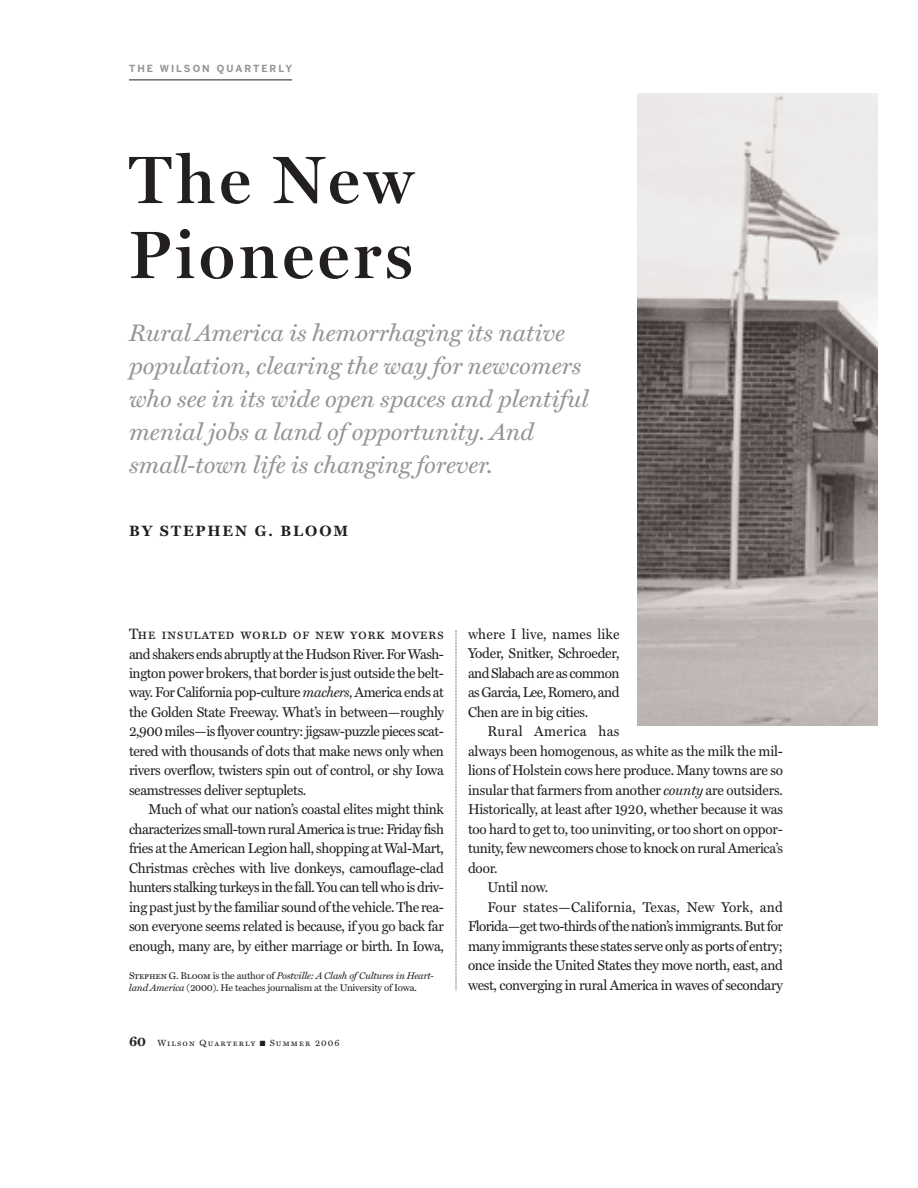
<style>
.page{position:relative;width:918px;height:1188px;background:#fff}
.page>*{position:absolute;margin:0;border:0;box-sizing:border-box;transform-origin:0 0}
.t1{font:600 67.5px/75px "Miller Display";letter-spacing:.06em;color:#231f20}
.t2{font:italic 24px/33px "Miller Text";color:#939598}
.t3{font:15px "Miller Text Roman SC";letter-spacing:.03em;color:#231f20;scale:.96 1}
.t4{font:700 15px "Miller Text";letter-spacing:.13em;color:#231f20}
.t5{font:14.25px/19.5px "Miller Text";letter-spacing:-.025em;color:#231f20;text-align:justify;scale:.96 1}
.t6{font:14.25px "Miller Text";letter-spacing:.01em;color:#231f20;scale:.96 1}
.t7{font:14.25px "Miller Text";letter-spacing:.025em;color:#231f20;scale:.96 1}
.t8{font:9.75px/12px "Miller Text";letter-spacing:-.02em;color:#231f20}
.t9{font:700 9.75px "Benton Sans";letter-spacing:.21em;color:#939598}
.t10{font:9px "Miller Text Roman SC";letter-spacing:.125em;color:#231f20}
.s1{font-style:italic}
.s2{font-family:"Miller Text Roman SC"}
.s3{font-family:"Miller Text";font-weight:700;font-size:13.5px}
</style>
<div class="page">
<hr style="left:129px;top:80px;width:163px;height:1px;background:#231f20">
<svg style="left:456px;top:630px;width:1px;height:361px"></svg>
<img style="left:638px;top:93px;width:240px;height:632px">
<p class="t9" style="left:129px;top:65px;width:165px">THE WILSON QUARTERLY</p>
<h1 class="t1" style="left:129px;top:148px;width:286px">The New<br>Pioneers</h1>
<h2 class="t2" style="left:129px;top:319px;width:461px">Rural America is hemorrhaging its native population, clearing the way for newcomers who see in its wide open spaces and plentiful menial jobs a land of opportunity. And small-town life is changing forever.</h2>
<p class="t4" style="left:129px;top:525px;width:221px">BY STEPHEN G. BLOOM</p>
<p class="t3" style="left:129px;top:625px;width:330px">The insulated world of new york movers</p>
<p class="t5" style="left:129px;top:645px;width:330px">and shakers ends abruptly at the Hudson River. For Wash&shy;ington power brokers, that border is just outside the belt&shy;way. For California pop-culture <span class="s1">machers,</span> America ends at the Golden State Freeway. What’s in between—roughly 2,900 miles—is flyover country: jigsaw-puzzle pieces scat&shy;tered with thousands of dots that make news only when rivers overflow, twisters spin out of control, or shy Iowa seamstresses deliver septuplets.</p>
<p class="t5" style="left:129px;top:801px;width:330px;text-indent:19px">Much of what our nation’s coastal elites might think characterizes small-town rural America is true: Friday fish fries at the American Legion hall, shopping at Wal-Mart, Christmas crèches with live donkeys, camouflage-clad hunters stalking turkeys in the fall. You can tell who is driv&shy;ing past just by the familiar sound of the vehicle. The rea&shy;son everyone seems related is because, if you go back far enough, many are, by either marriage or birth. In Iowa,</p>
<p class="t8" style="left:129px;top:971px;width:306px"><span class="s2">Stephen G. Bloom</span> is the author of <span class="s1">Postville: A Clash of Cultures in Heart&shy;land America</span> (2000). He teaches journalism at the University of Iowa.</p>
<p class="t10" style="left:129px;top:1037px;width:212px"><span class="s3">60</span> Wilson Quarterly ■ Summer 2006</p>
<p class="t5" style="left:468px;top:625px;width:159px">where I live, names like Yoder, Snitker, Schroeder, and Slabach are as common as Garcia, Lee, Romero, and Chen are in big cities.</p>
<p class="t7" style="left:487px;top:726px;width:139px">Rural America has</p>
<p class="t5" style="left:468px;top:742px;width:330px">always been homogenous, as white as the milk the mil-</p>
<p class="t5" style="left:468px;top:762px;width:330px">lions of Holstein cows here produce. Many towns are so</p>
<p class="t5" style="left:468px;top:781px;width:330px">insular that farmers from another <span class="s1">county</span> are outsiders.</p>
<p class="t5" style="left:468px;top:801px;width:330px">Historically, at least after 1920, whether because it was</p>
<p class="t5" style="left:468px;top:820px;width:330px">too hard to get to, too uninviting, or too short on oppor-</p>
<p class="t5" style="left:468px;top:840px;width:330px">tunity, few newcomers chose to knock on rural America’s</p>
<p class="t5" style="left:468px;top:859px;width:32px">door.</p>
<p class="t5" style="left:487px;top:879px;width:65px">Until now.</p>
<p class="t6" style="left:487px;top:901px;width:309px">Four states—California, Texas, New York, and</p>
<p class="t5" style="left:468px;top:918px;width:330px">Florida—get two-thirds of the nation’s immigrants. But for</p>
<p class="t5" style="left:468px;top:937px;width:330px">many immigrants these states serve only as ports of entry;</p>
<p class="t5" style="left:468px;top:957px;width:330px">once inside the United States they move north, east, and</p>
<p class="t5" style="left:468px;top:976px;width:330px">west, converging in rural America in waves of secondary</p>
</div>
